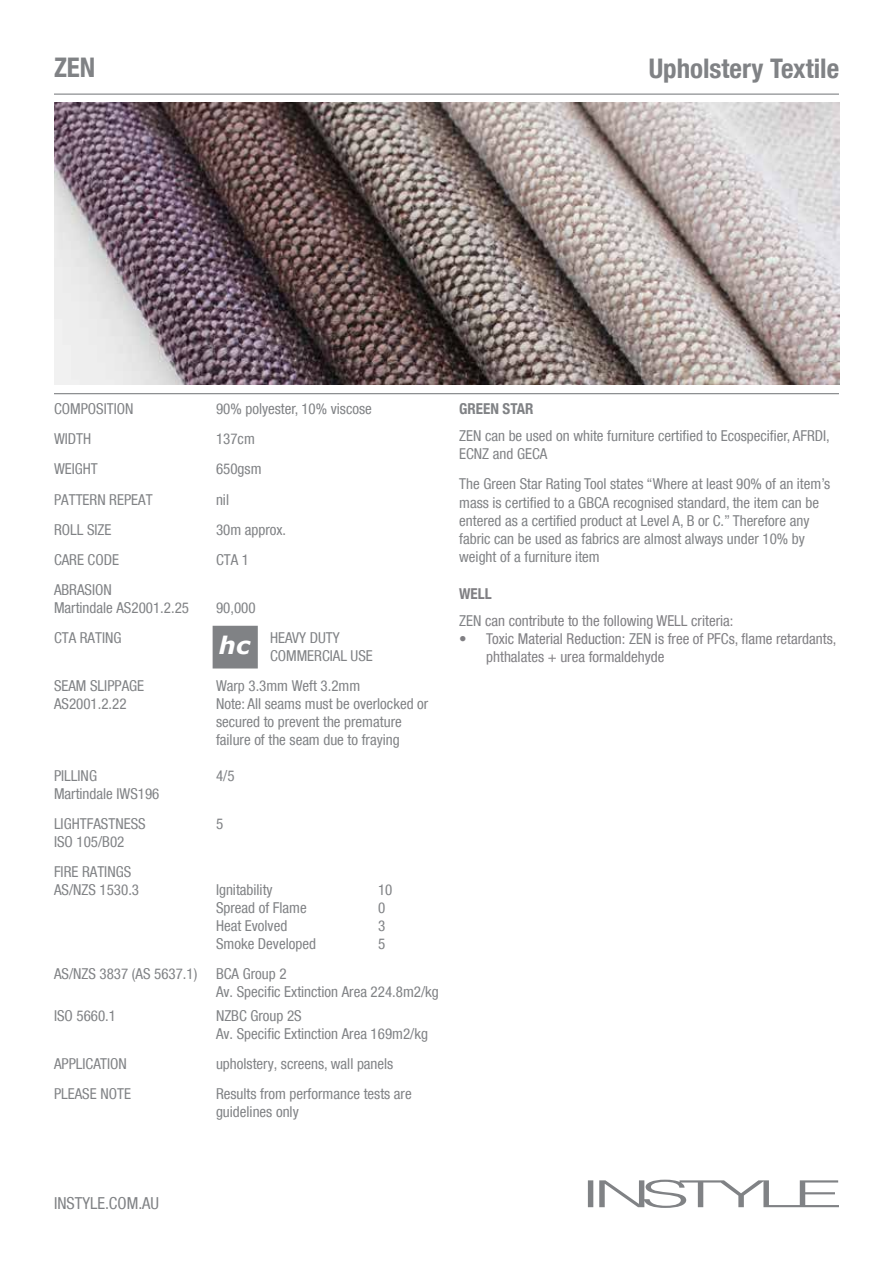
<style>
.page{position:relative;width:893px;height:1263px;background:#fff}
.page>*{position:absolute;margin:0;border:0;box-sizing:border-box;transform-origin:0 0}
.t1{font:700 condensed 27px "Helvetica Neue LT Com";color:#808285}
.t2{font:italic 700 24px "Verdana";color:#fff}
.t3{font:condensed 16.5px "Helvetica Neue LT Com";color:#808285}
.t4{font:condensed 15px/18px "Helvetica Neue LT Com";color:#808285}
.t5{font:condensed 15px/27px "Helvetica Neue LT Com";color:#807f83}
.t6{font:700 condensed 15px "Helvetica Neue LT Com";color:#808285}
.s1{font-weight:700}
.s2{color:#808285}
.s3{font-family:"Helvetica Neue LT Std"}
</style>
<div class="page">
<svg style="left:588px;top:1180px;width:251px;height:28px"></svg>
<hr style="left:54px;top:94px;width:785px;height:1px;background:#808285">
<hr style="left:54px;top:393px;width:785px;height:1px;background:#808285">
<div style="left:213px;top:626px;width:45px;height:42px;background:#808285"></div>
<img style="left:54px;top:102px;width:785px;height:282px">
<h1 class="t1" style="left:54px;top:52px;width:43px">ZEN</h1>
<h1 class="t1" style="left:649px;top:53px;width:192px">Upholstery Textile</h1>
<p class="t4" style="left:54px;top:400px;width:81px">COMPOSITION</p>
<p class="t4" style="left:216px;top:400px;width:157px">90% polyester, 10% viscose</p>
<p class="t4" style="left:54px;top:430px;width:39px">WIDTH</p>
<p class="t4" style="left:216px;top:430px;width:40px">137cm</p>
<p class="t4" style="left:54px;top:460px;width:45px">WEIGHT</p>
<p class="t4" style="left:216px;top:460px;width:47px">650gsm</p>
<p class="t4" style="left:54px;top:490px;width:100px">PATTERN REPEAT</p>
<p class="t4" style="left:216px;top:490px;width:15px">nil</p>
<p class="t4" style="left:54px;top:520px;width:59px">ROLL SIZE</p>
<p class="t4" style="left:216px;top:520px;width:72px">30m approx.</p>
<p class="t4" style="left:54px;top:550px;width:67px">CARE CODE</p>
<p class="t4" style="left:216px;top:550px;width:35px">CTA 1</p>
<p class="t4" style="left:54px;top:580px;width:137px">ABRASION<br>Martindale AS2001.2.25</p>
<p class="t4" style="left:216px;top:598px;width:41px">90,000</p>
<p class="t4" style="left:54px;top:628px;width:69px">CTA RATING</p>
<p class="t4" style="left:270px;top:628px;width:104px">HEAVY DUTY<br>COMMERCIAL USE</p>
<p class="t4" style="left:54px;top:676px;width:92px">SEAM SLIPPAGE</p>
<p class="t4" style="left:216px;top:676px;width:146px">Warp 3.3mm Weft 3.2mm</p>
<p class="t4" style="left:54px;top:694px;width:74px">AS2001.2.22</p>
<p class="t4" style="left:216px;top:694px;width:214px">Note: All seams must be overlocked or secured to prevent the premature failure of the seam due to fraying</p>
<p class="t4" style="left:54px;top:766px;width:45px">PILLING</p>
<p class="t4" style="left:216px;top:766px;width:20px">4/5</p>
<p class="t4" style="left:54px;top:778px;width:107px;line-height:30px">Martindale IWS196<br>LIGHTFASTNESS</p>
<h2 class="t2" style="left:219px;top:630px;width:33px">hc</h2>
<p class="t4" style="left:216px;top:814px;width:9px">5</p>
<p class="t4" style="left:54px;top:826px;width:79px;line-height:30px">ISO 105/B02<br>FIRE RATINGS</p>
<p class="t4" style="left:54px;top:880px;width:87px">AS/NZS 1530.3</p>
<p class="t4" style="left:216px;top:880px;width:58px">Ignitability</p>
<p class="t4" style="left:378px;top:880px;width:16px">10</p>
<p class="t4" style="left:216px;top:898px;width:92px">Spread of Flame</p>
<p class="t4" style="left:378px;top:898px;width:9px">0</p>
<p class="t4" style="left:216px;top:916px;width:73px">Heat Evolved</p>
<p class="t4" style="left:378px;top:916px;width:9px">3</p>
<p class="t4" style="left:216px;top:934px;width:101px">Smoke Developed</p>
<p class="t4" style="left:378px;top:934px;width:9px">5</p>
<p class="t4" style="left:216px;top:964px;width:224px;text-indent:-162px">AS/NZS 3837 (AS 5637.1) BCA Group 2<br>Av. Specific Extinction Area 224.8m2/kg</p>
<p class="t4" style="left:54px;top:1006px;width:64px">ISO 5660.1</p>
<p class="t4" style="left:216px;top:1006px;width:214px">NZBC Group 2S<br>Av. Specific Extinction Area 169m2/kg</p>
<p class="t4" style="left:54px;top:1054px;width:74px">APPLICATION</p>
<p class="t4" style="left:216px;top:1054px;width:179px">upholstery, screens, wall panels</p>
<p class="t4" style="left:54px;top:1084px;width:78px">PLEASE NOTE</p>
<p class="t4" style="left:216px;top:1084px;width:197px">Results from performance tests are guidelines only</p>
<p class="t6" style="left:459px;top:400px;width:76px">GREEN STAR</p>
<p class="t4" style="left:459px;top:427px;width:372px">ZEN can be used on white furniture certified to Ecospecifier, AFRDI,<br>ECNZ and GECA</p>
<p class="t4" style="left:459px;top:475px;width:372px">The Green Star Rating Tool states “Where at least 90% of an item’s mass is certified to a GBCA recognised standard, the item can be entered as a certified product at Level A, B or C.” Therefore any fabric can be used as fabrics are almost always under 10% by weight of a furniture item</p>
<p class="t5" style="left:459px;top:580px;width:276px"><span class="s1">WELL<br></span><span class="s2">ZEN</span> can contribute to the following WELL criteria:</p>
<p class="t5" style="left:459px;top:625px;width:379px"><span class="s3">• Toxic Material Reduction:</span> <span class="s2">ZEN</span> is free of PFCs, flame retardants,</p>
<p class="t5" style="left:486px;top:643px;width:180px">phthalates + urea formaldehyde</p>
<p class="t3" style="left:54px;top:1193px;width:107px">INSTYLE.COM.AU</p>
</div>
